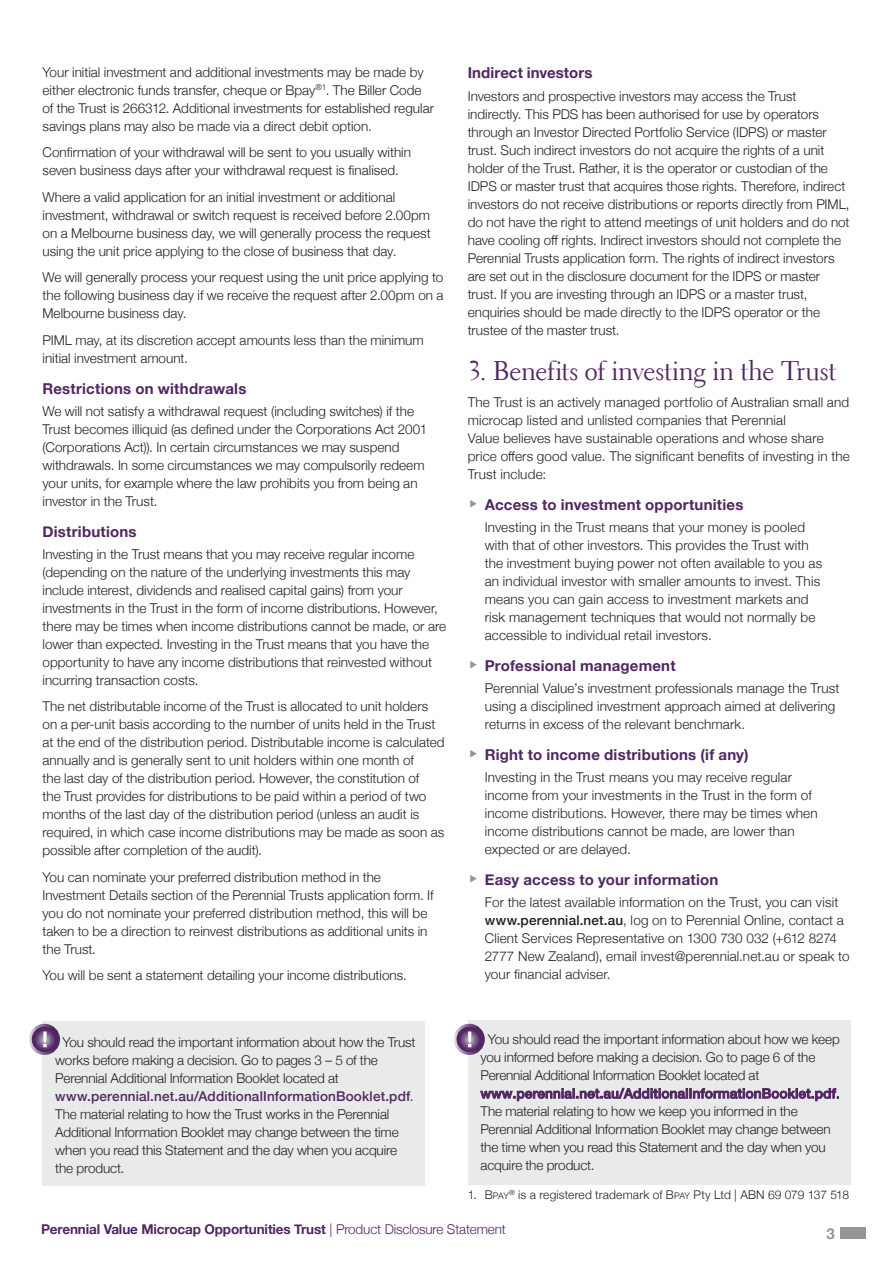
<style>
.page{position:relative;width:893px;height:1263px;background:#fff}
.page>*{position:absolute;margin:0;border:0;box-sizing:border-box;transform-origin:0 0}
.t1{font:27px "Electra LT";letter-spacing:-.015em;color:#512662}
.t2{font:700 15px "Helvetica Neue";letter-spacing:.015em;color:#512662}
.t3{font:700 15px "Helvetica Neue";color:#939598}
.t4{font:300 13.5px/18px "Helvetica Neue";color:#231f20}
.t5{font:700 13.5px "Helvetica Neue";letter-spacing:-.01em;color:#512662}
.t6{font:300 12px "Helvetica Neue";letter-spacing:.015em;color:#231f20}
.s1{font-weight:500;color:#512662}
.s2{font-weight:500}
.s3{font-style:inherit}
.s4{font-size:9px}
.s5{font-weight:300}
</style>
<div class="page">
<div style="left:840px;top:1227px;width:26px;height:11px;background:#939598"></div>
<div style="left:43px;top:1021px;width:382px;height:165px;background:#e9eaea"></div>
<div style="left:468px;top:1020px;width:382px;height:165px;background:#e9eaea"></div>
<svg style="left:30px;top:1025px;width:29px;height:28px"></svg>
<div style="left:29px;top:1024px;width:31px;height:31px;border:3px solid #fff;border-radius:50%"></div>
<svg style="left:43px;top:1031px;width:4px;height:16px"></svg>
<svg style="left:455px;top:1025px;width:28px;height:28px"></svg>
<div style="left:454px;top:1024px;width:31px;height:31px;border:3px solid #fff;border-radius:50%"></div>
<svg style="left:468px;top:1031px;width:3px;height:16px"></svg>
<p class="t4" style="left:43px;top:62px;width:393px">Your initial investment and additional investments may be made by either electronic funds transfer, cheque or Bpay<sup>®1</sup>. The Biller Code of the Trust is 266312. Additional investments for established regular savings plans may also be made via a direct debit option.</p>
<p class="t4" style="left:43px;top:143px;width:370px">Confirmation of your withdrawal will be sent to you usually within seven business days after your withdrawal request is finalised.</p>
<p class="t4" style="left:43px;top:187px;width:390px">Where a valid application for an initial investment or additional investment, withdrawal or switch request is received before 2.00pm on a Melbourne business day, we will generally process the request using the unit price applying to the close of business that day.</p>
<p class="t4" style="left:43px;top:268px;width:403px;text-align:justify">We will generally process your request using the unit price applying to the following business day if we receive the request after 2.00pm on a Melbourne business day.</p>
<p class="t4" style="left:43px;top:330px;width:383px">PIML may, at its discretion accept amounts less than the minimum initial investment amount.</p>
<p class="t2" style="left:43px;top:376px;width:205px">Restrictions on withdrawals</p>
<p class="t4" style="left:43px;top:401px;width:386px">We will not satisfy a withdrawal request (including switches) if the Trust becomes illiquid (as defined under the Corporations Act 2001 (Corporations Act)). In certain circumstances we may suspend withdrawals. In some circumstances we may compulsorily redeem your units, for example where the law prohibits you from being an investor in the Trust.</p>
<p class="t2" style="left:43px;top:519px;width:96px">Distributions</p>
<p class="t4" style="left:43px;top:544px;width:405px">Investing in the Trust means that you may receive regular income (depending on the nature of the underlying investments this may include interest, dividends and realised capital gains) from your investments in the Trust in the form of income distributions. However, there may be times when income distributions cannot be made, or are lower than expected. Investing in the Trust means that you have the opportunity to have any income distributions that reinvested without incurring transaction costs.</p>
<p class="t4" style="left:43px;top:697px;width:404px">The net distributable income of the Trust is allocated to unit holders on a per-unit basis according to the number of units held in the Trust at the end of the distribution period. Distributable income is calculated annually and is generally sent to unit holders within one month of<br>the last day of the distribution period. However, the constitution of<br>the Trust provides for distributions to be paid within a period of two months of the last day of the distribution period (unless an audit is required, in which case income distributions may be made as soon as possible after completion of the audit).</p>
<p class="t4" style="left:43px;top:867px;width:393px">You can nominate your preferred distribution method in the Investment Details section of the Perennial Trusts application form. If you do not nominate your preferred distribution method, this will be taken to be a direction to reinvest distributions as additional units in the Trust.</p>
<p class="t4" style="left:43px;top:965px;width:366px">You will be sent a statement detailing your income distributions.</p>
<p class="t4" style="left:55px;top:1032px;width:362px;text-indent:7px">You should read the important information about how the Trust works before making a decision. Go to pages 3 – 5 of the Perennial Additional Information Booklet located at <span class="s1">www.perennial.net.au/AdditionalInformationBooklet.pdf</span>.<br>The material relating to how the Trust works in the Perennial Additional Information Booklet may change between the time when you read this Statement and the day when you acquire the product.</p>
<p class="t2" style="left:468px;top:61px;width:126px">Indirect investors</p>
<p class="t4" style="left:468px;top:86px;width:383px">Investors and prospective investors may access the Trust indirectly. This PDS has been authorised for use by operators through an Investor Directed Portfolio Service (IDPS) or master trust. Such indirect investors do not acquire the rights of a unit holder of the Trust. Rather, it is the operator or custodian of the IDPS or master trust that acquires those rights. Therefore, indirect investors do not receive distributions or reports directly from PIML, do not have the right to attend meetings of unit holders and do not have cooling off rights. Indirect investors should not complete the Perennial Trusts application form. The rights of indirect investors are set out in the disclosure document for the IDPS or master trust. If you are investing through an IDPS or a master trust, enquiries should be made directly to the IDPS operator or the trustee of the master trust.</p>
<h1 class="t1" style="left:468px;top:355px;width:370px">3. Benefits of investing in the Trust</h1>
<p class="t4" style="left:468px;top:392px;width:384px">The Trust is an actively managed portfolio of Australian small and microcap listed and unlisted companies that Perennial<br>Value believes have sustainable operations and whose share price offers good value. The significant benefits of investing in the Trust include:</p>
<p class="t2" style="left:485px;top:493px;width:260px">Access to investment opportunities</p>
<p class="t4" style="left:485px;top:517px;width:339px">Investing in the Trust means that your money is pooled with that of other investors. This provides the Trust with the investment buying power not often available to you as an individual investor with smaller amounts to invest. This means you can gain access to investment markets and risk management techniques that would not normally be accessible to individual retail investors.</p>
<p class="t2" style="left:485px;top:654px;width:192px">Professional management</p>
<p class="t4" style="left:485px;top:678px;width:356px">Perennial Value’s investment professionals manage the Trust using a disciplined investment approach aimed at delivering returns in excess of the relevant benchmark.</p>
<p class="t2" style="left:485px;top:743px;width:265px">Right to income distributions (if any)</p>
<p class="t4" style="left:485px;top:767px;width:334px">Investing in the Trust means you may receive regular income from your investments in the Trust in the form of income distributions. However, there may be times when income distributions cannot be made, are lower than expected or are delayed.</p>
<p class="t2" style="left:485px;top:868px;width:235px">Easy access to your information</p>
<p class="t4" style="left:485px;top:892px;width:366px">For the latest available information on the Trust, you can visit <span class="s2">www.perennial.net.au</span>, log on to Perennial Online, contact a Client Services Representative on 1300 730 032 (+612 8274<br>2777 New Zealand), email invest@perennial.net.au or speak to your financial adviser.</p>
<p class="t4" style="left:480px;top:1029px;width:361px;text-indent:7px">You should read the important information about how we keep you informed before making a decision. Go to page 6 of the Perennial Additional Information Booklet located at <span class="s1">www.perennial.net.au/AdditionalInformationBooklet.pdf</span>.<br>The material relating to how we keep you informed in the Perennial Additional Information Booklet may change between the time when you read this Statement and the day when you acquire the product.</p>
<p class="t6" style="left:468px;top:1185px;width:383px">1. <span class="s3">B</span><span class="s4">pay</span><sup>®</sup> is a registered trademark of <span class="s3">B</span><span class="s4">pay</span> Pty Ltd | ABN 69 079 137 518</p>
<p class="t5" style="left:41px;top:1218px;width:466px">Perennial Value Microcap Opportunities Trust <span class="s5">| Product Disclosure Statement</span></p>
<p class="t3" style="left:827px;top:1221px;width:10px">3</p>
</div>
